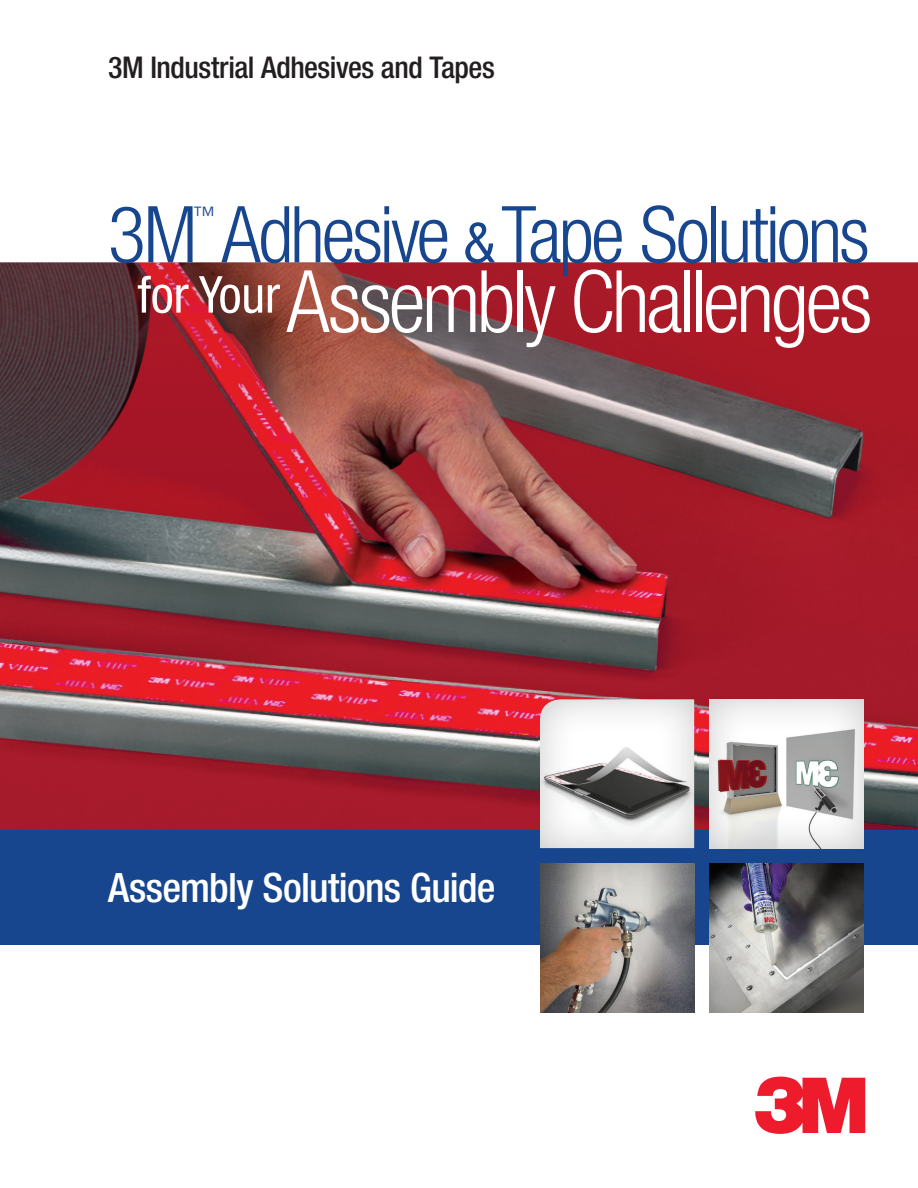
<style>
.page{position:relative;width:918px;height:1188px;background:#fff}
.page>*{position:absolute;margin:0;border:0;box-sizing:border-box;transform-origin:0 0}
.t1{font:300 condensed 86.25px "Helvetica Neue";letter-spacing:-.04em;color:#fff}
.t2{font:300 condensed 78.6px "Helvetica Neue";letter-spacing:-.04em;color:#17468e}
.t3{font:condensed 51px "Helvetica Neue";color:#fff}
.t4{font:500 condensed 40.5px "Helvetica Neue";letter-spacing:-.02em;color:#fff}
.t5{font:500 condensed 30px "Helvetica Neue";letter-spacing:-.015em;color:#231f20}
.t6{font:300 condensed 22.95px "Helvetica Neue";color:#17468e}
.s1{font-weight:400;font-size:56.25px}
</style>
<div class="page">
<img style="left:0;top:496px;width:918px;height:335px">
<svg style="left:0;top:262px;width:918px;height:234px;background:#91383d"></svg>
<svg style="left:755px;top:1077px;width:110px;height:57px"></svg>
<div style="left:0;top:831px;width:918px;height:114px;background:#17468e"></div>
<div style="left:707px;top:697px;width:157px;height:152px;background:#231f20;opacity:.25"></div>
<div style="left:537px;top:697px;width:158px;height:152px;background:#231f20;opacity:.25"></div>
<img style="left:540px;top:699px;width:154px;height:144px">
<div style="left:537px;top:861px;width:157px;height:153px;background:#231f20;opacity:.25"></div>
<div style="left:707px;top:861px;width:157px;height:153px;background:#231f20;opacity:.25"></div>
<p class="t5" style="left:108px;top:49px;width:388px">3M Industrial Adhesives and Tapes</p>
<h2 class="t2" style="left:108px;top:190px;width:763px">3M Adhesive <span class="s1">&amp;</span> Tape Solutions</h2>
<p class="t6" style="left:193px;top:201px;width:24px">™</p>
<h1 class="t1" style="left:286px;top:252px;width:587px">Assembly Challenges</h1>
<h3 class="t3" style="left:138px;top:265px;width:144px">for Your</h3>
<h3 class="t4" style="left:108px;top:864px;width:389px">Assembly Solutions Guide</h3>
</div>
